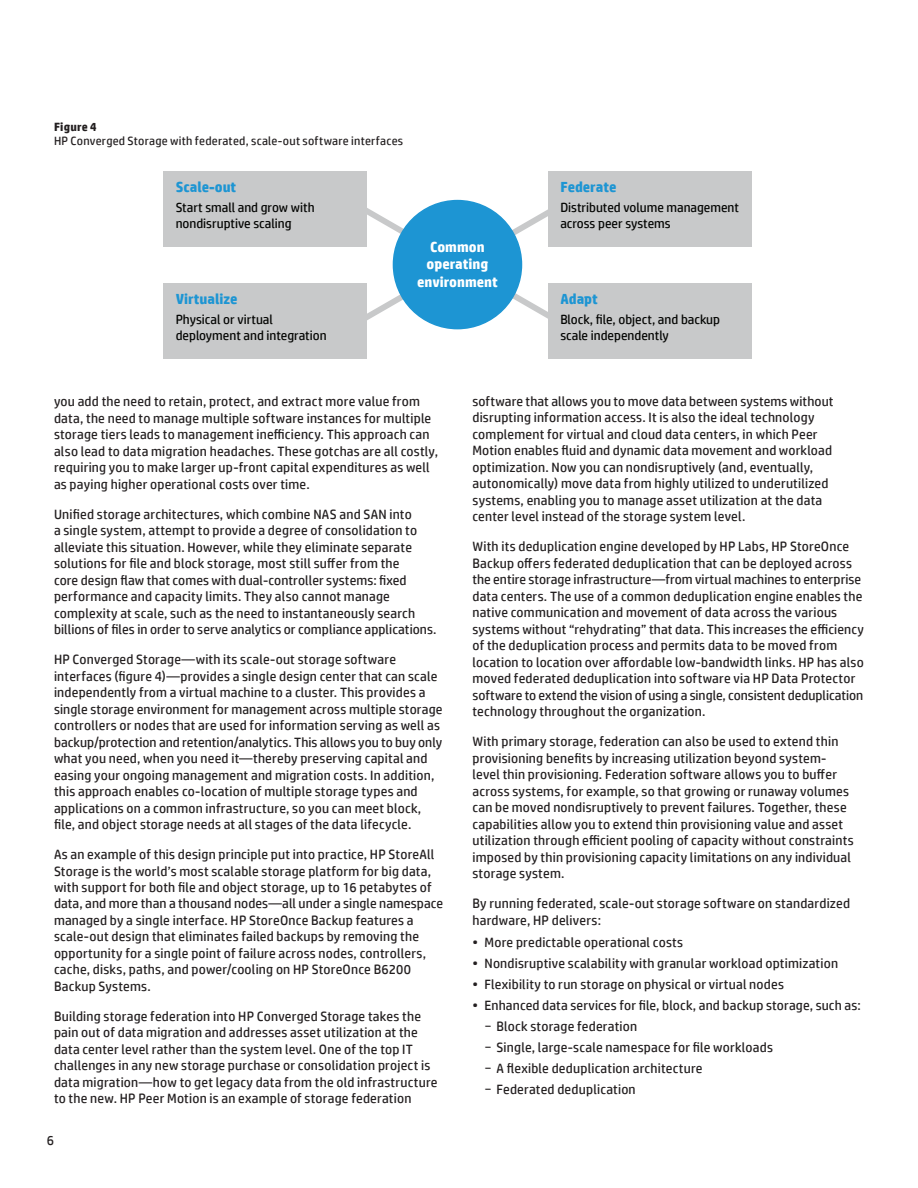
<style>
.page{position:relative;width:918px;height:1188px;background:#fff}
.page>*{position:absolute;margin:0;border:0;box-sizing:border-box;transform-origin:0 0}
.t1{font:700 14.7px "HP Simplified";color:#1d95d3}
.t2{font:700 14.7px/17.5px "HP Simplified";color:#fff;text-align:center}
.t3{font:13.5px/16.5px "HP Simplified";letter-spacing:.015em;color:#231f20}
.t4{font:13.2px/15.9px "HP Simplified";color:#040503}
.t5{font:12px "HP Simplified";letter-spacing:.02em;color:#231f20}
.t6{font:700 12px "HP Simplified";letter-spacing:.02em;color:#231f20}
</style>
<div class="page">
<svg style="left:343px;top:199px;width:232px;height:131px"></svg>
<div style="left:393px;top:201px;width:129px;height:128px;background:#1d95d3;border-radius:50%"></div>
<div style="left:163px;top:171px;width:204px;height:75px;background:#c8c9ca"></div>
<div style="left:163px;top:283px;width:204px;height:75px;background:#c8c9ca"></div>
<div style="left:548px;top:171px;width:204px;height:75px;background:#c8c9ca"></div>
<div style="left:548px;top:283px;width:204px;height:75px;background:#c8c9ca"></div>
<p class="t6" style="left:54px;top:120px;width:44px">Figure 4</p>
<p class="t5" style="left:54px;top:134px;width:351px">HP Converged Storage with federated, scale-out software interfaces</p>
<p class="t1" style="left:176px;top:178px;width:62px">Scale-out</p>
<p class="t4" style="left:176px;top:200px;width:140px">Start small and grow with nondisruptive scaling</p>
<p class="t1" style="left:176px;top:290px;width:63px">Virtualize</p>
<p class="t4" style="left:176px;top:312px;width:153px">Physical or virtual deployment and integration</p>
<p class="t2" style="left:417px;top:238px;width:82px">Common operating environment</p>
<p class="t1" style="left:560px;top:178px;width:58px">Federate</p>
<p class="t4" style="left:560px;top:200px;width:180px">Distributed volume management across peer systems</p>
<p class="t1" style="left:560px;top:290px;width:39px">Adapt</p>
<p class="t4" style="left:560px;top:312px;width:161px">Block, file, object, and backup scale independently</p>
<p class="t3" style="left:54px;top:393px;width:386px">you add the need to retain, protect, and extract more value from data, the need to manage multiple software instances for multiple storage tiers leads to management inefficiency. This approach can also lead to data migration headaches. These gotchas are all costly, requiring you to make larger up-front capital expenditures as well as paying higher operational costs over time.</p>
<p class="t3" style="left:54px;top:505px;width:384px">Unified storage architectures, which combine NAS and SAN into<br>a single system, attempt to provide a degree of consolidation to alleviate this situation. However, while they eliminate separate solutions for file and block storage, most still suffer from the<br>core design flaw that comes with dual-controller systems: fixed performance and capacity limits. They also cannot manage complexity at scale, such as the need to instantaneously search billions of files in order to serve analytics or compliance applications.</p>
<p class="t3" style="left:54px;top:651px;width:390px">HP Converged Storage—with its scale-out storage software interfaces (figure 4)—provides a single design center that can scale independently from a virtual machine to a cluster. This provides a single storage environment for management across multiple storage controllers or nodes that are used for information serving as well as backup/protection and retention/analytics. This allows you to buy only what you need, when you need it—thereby preserving capital and easing your ongoing management and migration costs. In addition, this approach enables co-location of multiple storage types and applications on a common infrastructure, so you can meet block, file, and object storage needs at all stages of the data lifecycle.</p>
<p class="t3" style="left:54px;top:846px;width:391px">As an example of this design principle put into practice, HP StoreAll Storage is the world’s most scalable storage platform for big data, with support for both file and object storage, up to 16 petabytes of data, and more than a thousand nodes—all under a single namespace managed by a single interface. HP StoreOnce Backup features a scale-out design that eliminates failed backups by removing the opportunity for a single point of failure across nodes, controllers, cache, disks, paths, and power/cooling on HP StoreOnce B6200<br>Backup Systems.</p>
<p class="t3" style="left:54px;top:1008px;width:385px">Building storage federation into HP Converged Storage takes the pain out of data migration and addresses asset utilization at the data center level rather than the system level. One of the top IT challenges in any new storage purchase or consolidation project is data migration—how to get legacy data from the old infrastructure to the new. HP Peer Motion is an example of storage federation</p>
<p class="t3" style="left:47px;top:1132px;width:9px">6</p>
<p class="t3" style="left:473px;top:393px;width:363px">software that allows you to move data between systems without disrupting information access. It is also the ideal technology complement for virtual and cloud data centers, in which Peer Motion enables fluid and dynamic data movement and workload optimization. Now you can nondisruptively (and, eventually, autonomically) move data from highly utilized to underutilized systems, enabling you to manage asset utilization at the data center level instead of the storage system level.</p>
<p class="t3" style="left:473px;top:538px;width:393px">With its deduplication engine developed by HP Labs, HP StoreOnce Backup offers federated deduplication that can be deployed across the entire storage infrastructure—from virtual machines to enterprise data centers. The use of a common deduplication engine enables the native communication and movement of data across the various systems without “rehydrating” that data. This increases the efficiency of the deduplication process and permits data to be moved from location to location over affordable low-bandwidth links. HP has also moved federated deduplication into software via HP Data Protector software to extend the vision of using a single, consistent deduplication technology throughout the organization.</p>
<p class="t3" style="left:473px;top:733px;width:383px">With primary storage, federation can also be used to extend thin provisioning benefits by increasing utilization beyond system&shy;level thin provisioning. Federation software allows you to buffer across systems, for example, so that growing or runaway volumes can be moved nondisruptively to prevent failures. Together, these capabilities allow you to extend thin provisioning value and asset utilization through efficient pooling of capacity without constraints imposed by thin provisioning capacity limitations on any individual storage system.</p>
<p class="t3" style="left:473px;top:895px;width:379px">By running federated, scale-out storage software on standardized hardware, HP delivers:</p>
<p class="t3" style="left:473px;top:934px;width:212px">• More predictable operational costs</p>
<p class="t3" style="left:473px;top:955px;width:367px">• Nondisruptive scalability with granular workload optimization</p>
<p class="t3" style="left:473px;top:976px;width:313px">• Flexibility to run storage on physical or virtual nodes</p>
<p class="t3" style="left:485px;top:995px;width:378px;line-height:21px;text-indent:-12px">• Enhanced data services for file, block, and backup storage, such as: − Block storage federation<br>− Single, large-scale namespace for file workloads<br>− A flexible deduplication architecture<br>− Federated deduplication</p>
</div>
